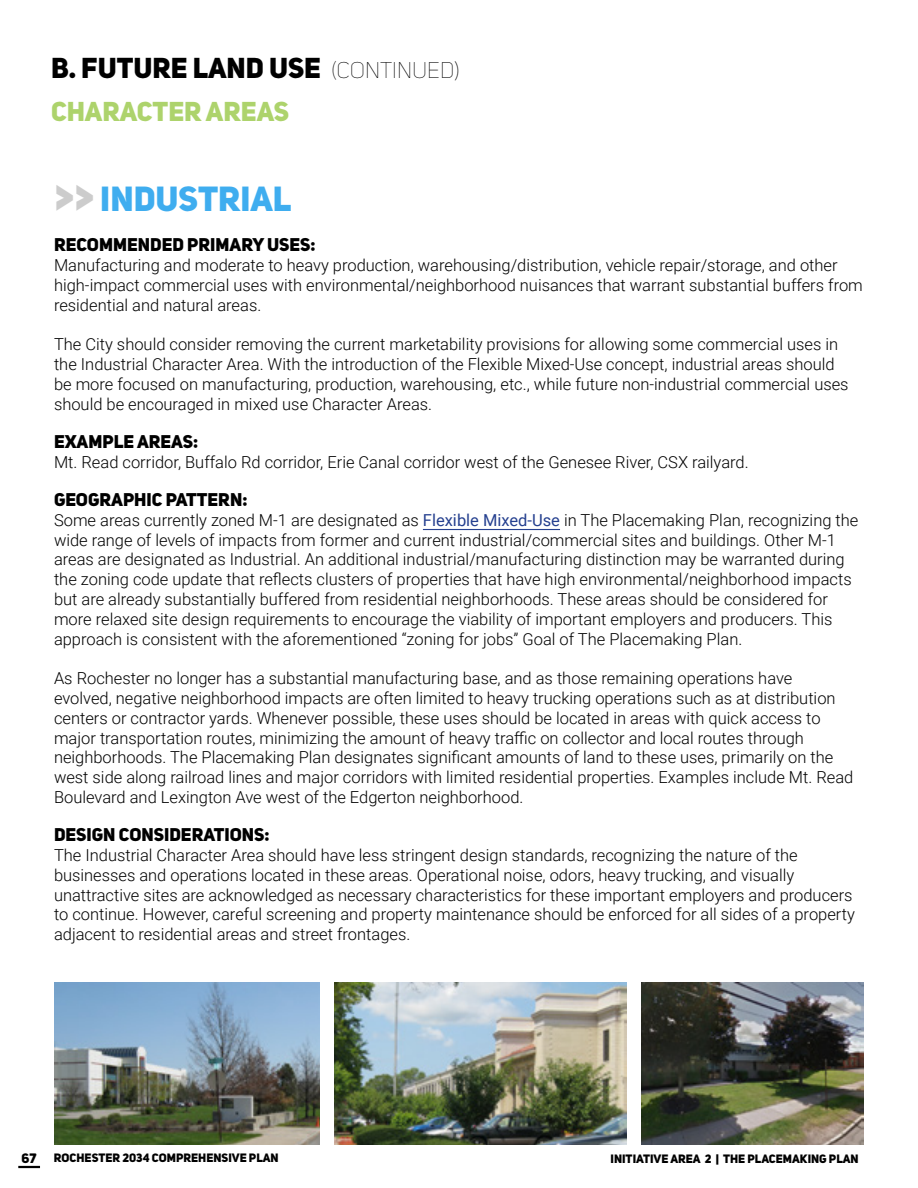
<style>
.page{position:relative;width:918px;height:1188px;background:#fff}
.page>*{position:absolute;margin:0;border:0;box-sizing:border-box;transform-origin:0 0}
.Character_Area_Title{font:34.5px "Uni Sans Heavy CAPS";color:#3fadef}
.Subsequent_SEction_H{font:28.5px "Uni Sans Heavy CAPS";color:#000}
.Sub_Heading_Green_Ca{font:27px "Uni Sans Heavy CAPS";color:#add36c}
.Sub-Subsection_Headi{font:18.15px "Uni Sans Heavy CAPS";color:#000}
.Body_Text_Black{font:300 16.5px/19.8px "Roboto";color:#000}
.t1{font:13.5px "Uni Sans Heavy CAPS";color:#000}
.t2{font:12px "Uni Sans Heavy CAPS";color:#000}
.s1{font-family:"Uni Sans Thin CAPS";font-size:22.5px}
.s2{font-size:45px;color:#ccc}
.s3{font-weight:400;color:#25408f}
</style>
<div class="page">
<hr style="left:423px;top:529px;width:137px;height:1px;background:#25408f">
<img style="left:335px;top:983px;width:291px;height:161px">
<img style="left:54px;top:983px;width:266px;height:161px">
<img style="left:642px;top:983px;width:222px;height:161px">
<hr style="left:18px;top:1166px;width:22px;height:2px;background:#000">
<p class="Subsequent_SEction_H" style="left:51px;top:49px;width:410px">B. FUTURE LAND USE <span class="s1">(CONTINUED)</span></p>
<p class="Sub_Heading_Green_Ca" style="left:51px;top:94px;width:240px">CHARACTER AREAS</p>
<p class="Character_Area_Title" style="left:54px;top:176px;width:239px"><span class="s2">&gt;&gt;</span> INDUSTRIAL</p>
<p class="Sub-Subsection_Headi" style="left:54px;top:233px;width:263px">RECOMMENDED PRIMARY USES:</p>
<p class="Body_Text_Black" style="left:54px;top:255px;width:810px">Manufacturing and moderate to heavy production, warehousing/distribution, vehicle repair/storage, and other high-impact commercial uses with environmental/neighborhood nuisances that warrant substantial buffers from residential and natural areas.</p>
<p class="Body_Text_Black" style="left:54px;top:334px;width:796px">The City should consider removing the current marketability provisions for allowing some commercial uses in the Industrial Character Area. With the introduction of the Flexible Mixed-Use concept, industrial areas should be more focused on manufacturing, production, warehousing, etc., while future non-industrial commercial uses should be encouraged in mixed use Character Areas.</p>
<p class="Sub-Subsection_Headi" style="left:54px;top:430px;width:146px">EXAMPLE AREAS:</p>
<p class="Body_Text_Black" style="left:54px;top:451px;width:696px">Mt. Read corridor, Buffalo Rd corridor, Erie Canal corridor west of the Genesee River, CSX railyard.</p>
<p class="Sub-Subsection_Headi" style="left:54px;top:488px;width:195px">GEOGRAPHIC PATTERN:</p>
<p class="Body_Text_Black" style="left:54px;top:509px;width:806px">Some areas currently zoned M-1 are designated as <span class="s3">Flexible Mixed-Use</span> in The Placemaking Plan, recognizing the wide range of levels of impacts from former and current industrial/commercial sites and buildings. Other M-1 areas are designated as Industrial. An additional industrial/manufacturing distinction may be warranted during the zoning code update that reflects clusters of properties that have high environmental/neighborhood impacts but are already substantially buffered from residential neighborhoods. These areas should be considered for more relaxed site design requirements to encourage the viability of important employers and producers. This approach is consistent with the aforementioned “zoning for jobs” Goal of The Placemaking Plan.</p>
<p class="Body_Text_Black" style="left:54px;top:668px;width:801px">As Rochester no longer has a substantial manufacturing base, and as those remaining operations have evolved, negative neighborhood impacts are often limited to heavy trucking operations such as at distribution centers or contractor yards. Whenever possible, these uses should be located in areas with quick access to major transportation routes, minimizing the amount of heavy traffic on collector and local routes through neighborhoods. The Placemaking Plan designates significant amounts of land to these uses, primarily on the west side along railroad lines and major corridors with limited residential properties. Examples include Mt. Read Boulevard and Lexington Ave west of the Edgerton neighborhood.</p>
<p class="Sub-Subsection_Headi" style="left:54px;top:823px;width:217px">DESIGN CONSIDERATIONS:</p>
<p class="Body_Text_Black" style="left:54px;top:845px;width:803px">The Industrial Character Area should have less stringent design standards, recognizing the nature of the businesses and operations located in these areas. Operational noise, odors, heavy trucking, and visually unattractive sites are acknowledged as necessary characteristics for these important employers and producers to continue. However, careful screening and property maintenance should be enforced for all sides of a property adjacent to residential areas and street frontages.</p>
<p class="t1" style="left:22px;top:1150px;width:17px">67</p>
<p class="t2" style="left:54px;top:1150px;width:287px">ROCHESTER 2034 COMPREHENSIVE PLAN - DRAFT</p>
<p class="t2" style="left:611px;top:1151px;width:250px">INITIATIVE AREA 2 | THE PLACEMAKING PLAN</p>
</div>
